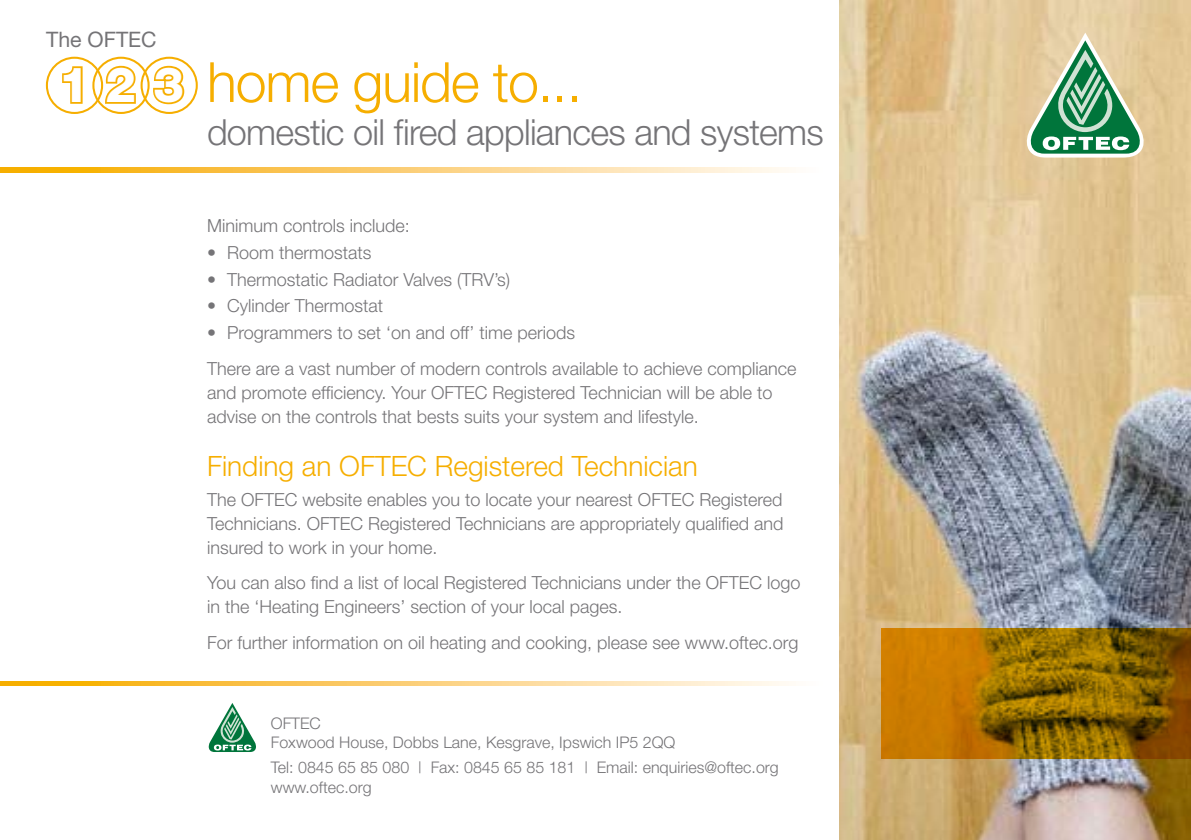
<style>
.page{position:relative;width:1191px;height:840px;background:#fff}
.page>*{position:absolute;margin:0;border:0;box-sizing:border-box;transform-origin:0 0}
.t1{font:300 55.4px "Helvetica Neue";letter-spacing:-.02em;color:#f6ae00}
.t2{font:300 36px "Helvetica Neue";letter-spacing:-.02em;color:#757477}
.t3{font:300 28px "Helvetica Neue";color:#f6ae00}
.t4{font:21.4px "Helvetica Neue";color:#757477}
.t5{font:300 18px/24px "Helvetica Neue";color:#757477}
.t6{font:300 16px/19.2px "Helvetica Neue";color:#757477}
.s1{font-weight:800;font-size:48.6px;color:#fff}
</style>
<div class="page">
<svg style="left:0;top:681px;width:792px;height:4px;background:#fbcf73"></svg>
<svg style="left:0;top:167px;width:792px;height:5px;background:#fbcf73"></svg>
<img style="left:839px;top:0;width:352px;height:839px">
<svg style="left:1024px;top:33px;width:123px;height:124px;background:#9bb88f"></svg>
<div style="left:46px;top:57px;width:57px;height:57px;border:2px solid #f6ae00;border-radius:50%"></div>
<svg style="left:62px;top:66px;width:21px;height:38px"></svg>
<div style="left:92px;top:57px;width:58px;height:57px;border:2px solid #f6ae00;border-radius:50%"></div>
<svg style="left:103px;top:64px;width:35px;height:42px"></svg>
<div style="left:141px;top:57px;width:57px;height:57px;border:2px solid #f6ae00;border-radius:50%"></div>
<svg style="left:151px;top:64px;width:35px;height:42px"></svg>
<svg style="left:208px;top:703px;width:48px;height:49px"></svg>
<svg style="left:881px;top:628px;width:310px;height:130px;background:#9e6a00"></svg>
<p class="t4" style="left:46px;top:26px;width:112px">The OFTEC</p>
<h1 class="t1" style="left:59px;top:48px;width:524px"><span class="s1">1 2 3</span> home guide to...</h1>
<h2 class="t2" style="left:207px;top:110px;width:618px">domestic oil fired appliances and systems</h2>
<p class="t5" style="left:207px;top:213px;width:204px">Minimum controls include:</p>
<p class="t5" style="left:207px;top:240px;width:166px">• Room thermostats</p>
<p class="t5" style="left:207px;top:266px;width:305px">• Thermostatic Radiator Valves (TRV’s)</p>
<p class="t5" style="left:207px;top:293px;width:178px">• Cylinder Thermostat</p>
<p class="t5" style="left:207px;top:314px;width:591px;line-height:35.4px">• Programmers to set ‘on and off’ time periods<br>There are a vast number of modern controls available to achieve compliance</p>
<p class="t5" style="left:207px;top:379px;width:567px">and promote efficiency. Your OFTEC Registered Technician will be able to advise on the controls that bests suits your system and lifestyle.</p>
<h3 class="t3" style="left:207px;top:449px;width:492px">Finding an OFTEC Registered Technician</h3>
<p class="t5" style="left:207px;top:487px;width:578px;text-align:justify">The OFTEC website enables you to locate your nearest OFTEC Registered Technicians. OFTEC Registered Technicians are appropriately qualified and insured to work in your home.</p>
<p class="t5" style="left:207px;top:570px;width:595px">You can also find a list of local Registered Technicians under the OFTEC logo in the ‘Heating Engineers’ section of your local pages.</p>
<p class="t5" style="left:207px;top:629px;width:593px">For further information on oil heating and cooking, please see www.oftec.org</p>
<p class="t6" style="left:271px;top:713px;width:406px">OFTEC<br>Foxwood House, Dobbs Lane, Kesgrave, Ipswich IP5 2QQ</p>
<p class="t6" style="left:271px;top:757px;width:509px">Tel: 0845 65 85 080 | Fax: 0845 65 85 181 | Email: enquiries@oftec.org www.oftec.org</p>
</div>
